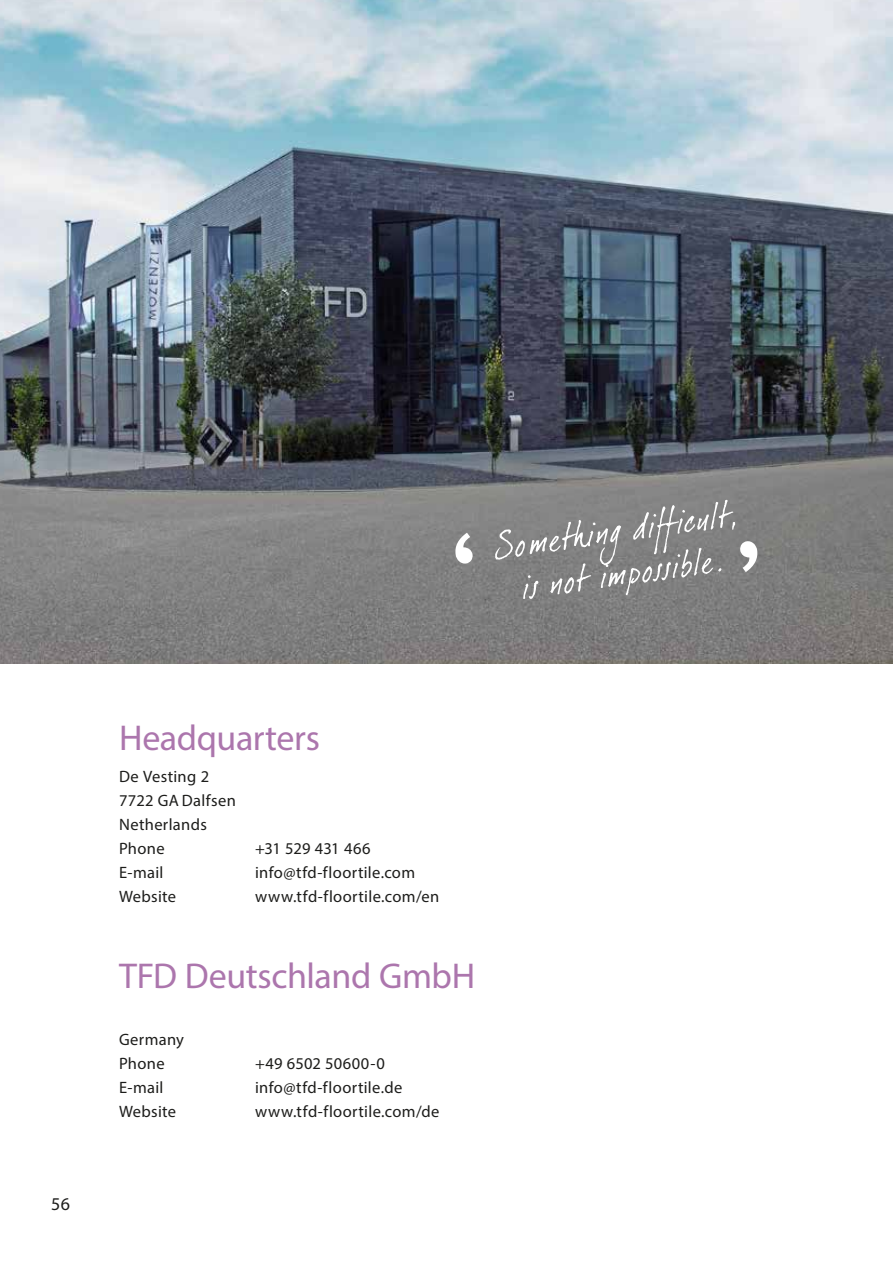
<style>
.page{position:relative;width:893px;height:1263px;background:#fff}
.page>*{position:absolute;margin:0;border:0;box-sizing:border-box;transform-origin:0 0}
.t1{font:36px "Myriad Pro";letter-spacing:-.01em;color:#ac76ad}
.t2{font:18px "Myriad Pro";color:#1d1d1b}
.t3{font:16.5px/24px "Myriad Pro";letter-spacing:.025em;color:#1d1d1b}
.t4{font:16.5px "Myriad Pro";color:#1d1d1b}
</style>
<div class="page">
<img style="left:0;top:0;width:893px;height:663px">
<svg style="left:454px;top:533px;width:19px;height:31px"></svg>
<svg style="left:495px;top:500px;width:263px;height:99px"></svg>
<p class="t2" style="left:51px;top:1193px;width:21px">56</p>
<h1 class="t1" style="left:119px;top:716px;width:202px">Headquarters</h1>
<p class="t3" style="left:119px;top:765px;width:118px">De Vesting 2<br>7722 GA Dalfsen<br>Netherlands<br>Phone</p>
<p class="t4" style="left:255px;top:839px;width:117px">+31 529 431 466</p>
<p class="t3" style="left:119px;top:861px;width:46px">E-mail</p>
<p class="t3" style="left:255px;top:861px;width:162px">info@tfd-floortile.com</p>
<p class="t3" style="left:119px;top:885px;width:59px">Website</p>
<p class="t3" style="left:255px;top:885px;width:186px">www.tfd-floortile.com/en</p>
<h1 class="t1" style="left:119px;top:954px;width:358px">TFD Deutschland GmbH</h1>
<p class="t3" style="left:119px;top:1027px;width:66px">Germany<br>Phone</p>
<p class="t3" style="left:255px;top:1051px;width:131px">+49 6502 50600-0</p>
<p class="t3" style="left:119px;top:1075px;width:46px">E-mail</p>
<p class="t3" style="left:255px;top:1075px;width:149px">info@tfd-floortile.de</p>
<p class="t3" style="left:119px;top:1099px;width:59px">Website</p>
<p class="t3" style="left:255px;top:1099px;width:186px">www.tfd-floortile.com/de</p>
</div>
